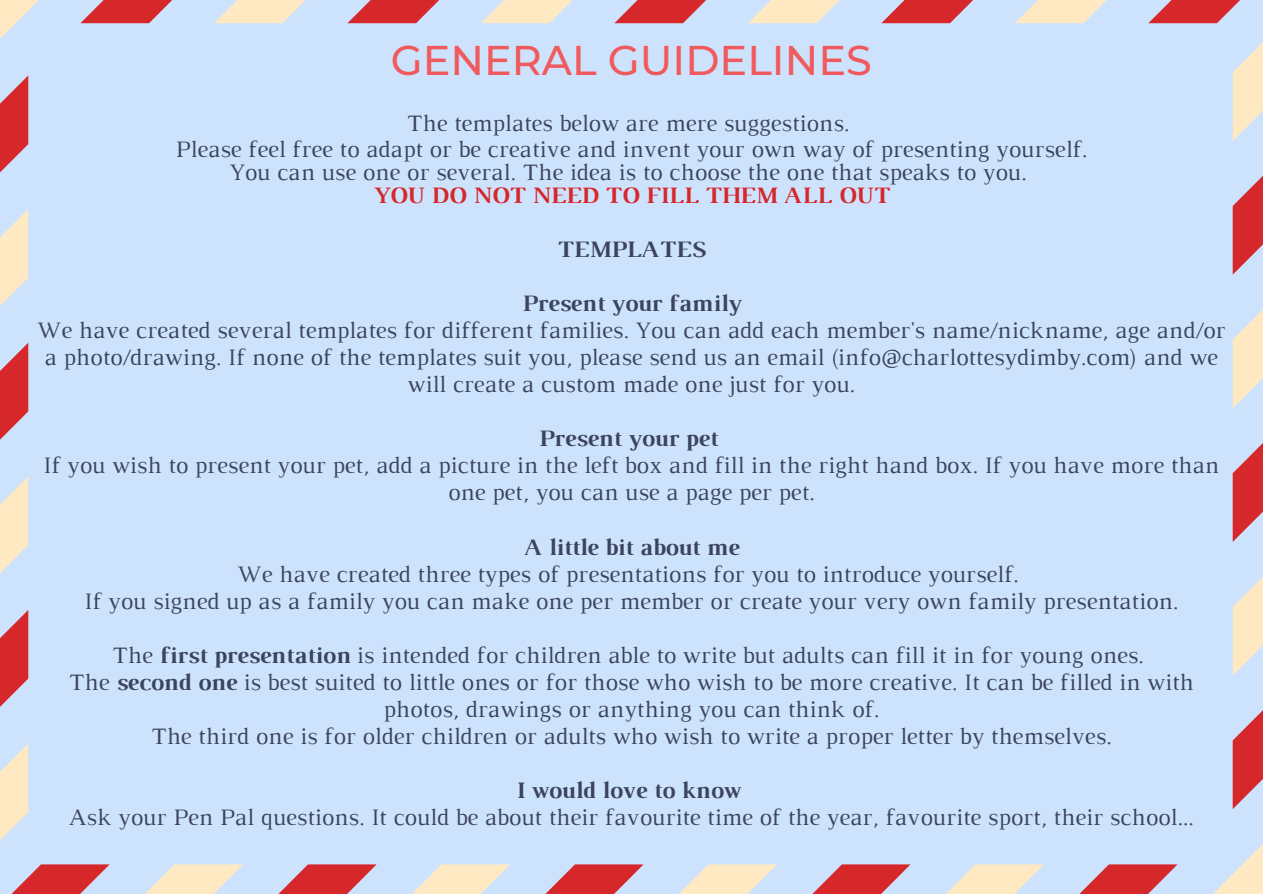
<style>
.page{position:relative;width:1263px;height:894px;background:#fff}
.page>*{position:absolute;margin:0;border:0;box-sizing:border-box;transform-origin:0 0}
.t1{font:500 41.4px "Montserrat";color:#f05a5d}
.t2{font:24px/27px "Luthier";color:#3b435f;text-align:center}
.t3{font:700 24px "Luthier";color:#3b435f}
.t4{font:700 24px "Luthier";color:#d6272b}
.s1{font-weight:700}
</style>
<div class="page">
<div style="left:0;top:0;width:1263px;height:893px;background:#cde3fd"></div>
<svg style="left:0;top:0;width:39px;height:39px"></svg>
<svg style="left:80px;top:0;width:92px;height:23px"></svg>
<svg style="left:0;top:76px;width:28px;height:97px"></svg>
<svg style="left:214px;top:0;width:92px;height:23px"></svg>
<svg style="left:0;top:209px;width:28px;height:97px"></svg>
<svg style="left:347px;top:0;width:92px;height:23px"></svg>
<svg style="left:0;top:343px;width:28px;height:97px"></svg>
<svg style="left:0;top:477px;width:28px;height:96px"></svg>
<svg style="left:481px;top:0;width:92px;height:23px"></svg>
<svg style="left:0;top:610px;width:28px;height:97px"></svg>
<svg style="left:614px;top:0;width:92px;height:23px"></svg>
<svg style="left:0;top:744px;width:28px;height:96px"></svg>
<svg style="left:748px;top:0;width:92px;height:23px"></svg>
<svg style="left:881px;top:0;width:92px;height:23px"></svg>
<svg style="left:12px;top:864px;width:98px;height:29px"></svg>
<svg style="left:146px;top:864px;width:97px;height:29px"></svg>
<svg style="left:1015px;top:0;width:92px;height:23px"></svg>
<svg style="left:279px;top:864px;width:98px;height:29px"></svg>
<svg style="left:1148px;top:0;width:92px;height:23px"></svg>
<svg style="left:1233px;top:42px;width:30px;height:99px"></svg>
<svg style="left:413px;top:864px;width:97px;height:29px"></svg>
<svg style="left:546px;top:864px;width:98px;height:29px"></svg>
<svg style="left:1233px;top:175px;width:30px;height:99px"></svg>
<svg style="left:680px;top:864px;width:97px;height:29px"></svg>
<svg style="left:1233px;top:309px;width:30px;height:99px"></svg>
<svg style="left:813px;top:864px;width:97px;height:29px"></svg>
<svg style="left:1233px;top:443px;width:30px;height:98px"></svg>
<svg style="left:1233px;top:577px;width:30px;height:98px"></svg>
<svg style="left:947px;top:864px;width:97px;height:29px"></svg>
<svg style="left:1080px;top:864px;width:97px;height:29px"></svg>
<svg style="left:1233px;top:710px;width:30px;height:99px"></svg>
<svg style="left:1214px;top:844px;width:49px;height:49px"></svg>
<h1 class="t1" style="left:391px;top:35px;width:482px">GENERAL GUIDELINES</h1>
<p class="t2" style="left:175px;top:112px;width:913px;line-height:25.8px">The templates below are mere suggestions.<br>Please feel free to adapt or be creative and invent your own way of presenting yourself.</p>
<p class="t2" style="left:229px;top:160px;width:798px">You can use one or several. The idea is to choose the one that speaks to you.</p>
<p class="t4" style="left:373px;top:187px;width:518px">YOU DO NOT NEED TO FILL THEM ALL OUT</p>
<p class="t3" style="left:557px;top:241px;width:150px">TEMPLATES</p>
<p class="t3" style="left:521px;top:295px;width:221px">Present your family</p>
<p class="t2" style="left:37px;top:319px;width:1190px">We have created several templates for different families. You can add each member's name/nickname, age and/or a photo/drawing. If none of the templates suit you, please send us an email (info@charlottesydimby.com) and we will create a custom made one just for you.</p>
<p class="t3" style="left:538px;top:430px;width:181px">Present your pet</p>
<p class="t2" style="left:43px;top:454px;width:1178px">If you wish to present your pet, add a picture in the left box and fill in the right hand box. If you have more than one pet, you can use a page per pet.</p>
<p class="t3" style="left:523px;top:537px;width:217px">A little bit about me</p>
<p class="t2" style="left:84px;top:562px;width:1095px">We have created three types of presentations for you to introduce yourself.<br>If you signed up as a family you can make one per member or create your very own family presentation.</p>
<p class="t2" style="left:69px;top:643px;width:1126px">The <span class="s1">first presentation</span> is intended for children able to write but adults can fill it in for young ones.<br>The <span class="s1">second one</span> is best suited to little ones or for those who wish to be more creative. It can be filled in with photos, drawings or anything you can think of.<br>The third one is for older children or adults who wish to write a proper letter by themselves.</p>
<p class="t3" style="left:516px;top:780px;width:226px">I would love to know</p>
<p class="t2" style="left:69px;top:804px;width:1126px">Ask your Pen Pal questions. It could be about their favourite time of the year, favourite sport, their school...</p>
</div>
